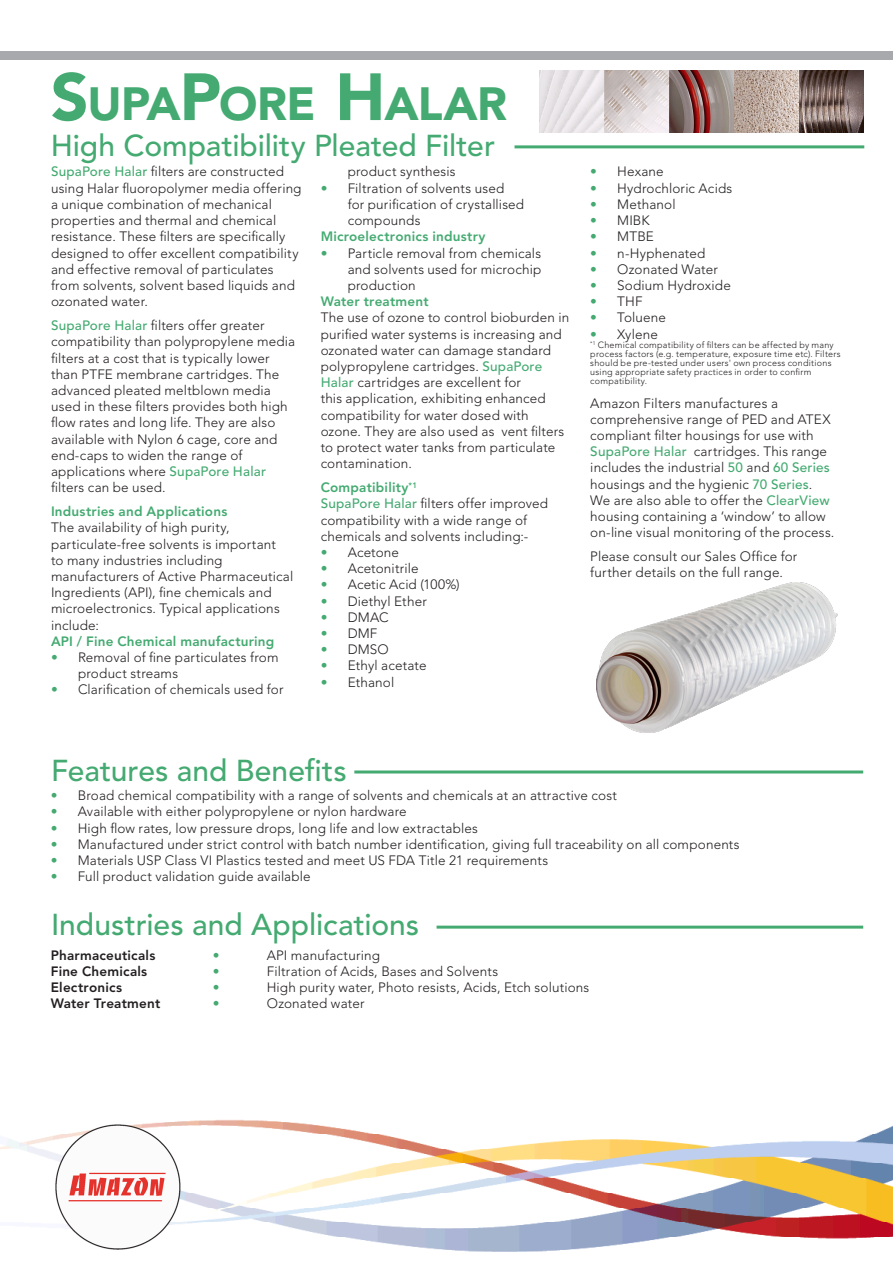
<style>
.page{position:relative;width:893px;height:1263px;background:#fff}
.page>*{position:absolute;margin:0;border:0;box-sizing:border-box;transform-origin:0 0}
.t1{font:900 46.2px "Avenir LT Std";letter-spacing:-.015em;color:#44aa71}
.t2{font:500 30px "Avenir LT Std";color:#44aa71}
.t3{font:300 13.5px/16.2px "Avenir LT Std";letter-spacing:.01em;color:#231f20}
.t4{font:800 13.5px "Avenir LT Std";letter-spacing:.015em;color:#44aa71}
.t5{font:800 13.5px "Avenir LT Std";letter-spacing:.015em;color:#231f20}
.t6{font:300 13.5px "Avenir LT Std";color:#44aa71}
.t7{font:300 9px/9px "Avenir LT Std";letter-spacing:.025em;color:#231f20}
.s1{font-size:66px}
.s2{font-weight:500;color:#44aa71}
.s3{color:#44aa71}
</style>
<div class="page">
<img style="left:0;top:1120px;width:893px;height:132px">
<img style="left:54px;top:1123px;width:127px;height:127px">
<div style="left:0;top:51px;width:893px;height:9px;background:#a8a9ad"></div>
<img style="left:540px;top:70px;width:324px;height:62px">
<hr style="left:437px;top:926px;width:426px;height:3px;background:#44aa71">
<hr style="left:354px;top:770px;width:509px;height:3px;background:#44aa71">
<hr style="left:514px;top:145px;width:350px;height:3px;background:#44aa71">
<img style="left:596px;top:583px;width:241px;height:149px">
<p class="t1" style="left:51px;top:76px;width:458px"><span class="s1">S</span>UPA<span class="s1">P</span>ORE <span class="s1">H</span>ALAR</p>
<p class="t2" style="left:51px;top:128px;width:446px">High Compatibility Pleated Filter</p>
<p class="t3" style="left:51px;top:164px;width:252px"><span class="s2">SupaPore Halar</span> filters are constructed using Halar fluoropolymer media offering a unique combination of mechanical properties and thermal and chemical resistance. These filters are specifically designed to offer excellent compatibility and effective removal of particulates from solvents, solvent based liquids and ozonated water.</p>
<p class="t3" style="left:51px;top:317px;width:246px"><span class="s2">SupaPore Halar</span> filters offer greater compatibility than polypropylene media filters at a cost that is typically lower than PTFE membrane cartridges. The advanced pleated meltblown media used in these filters provides both high flow rates and long life. They are also available with Nylon 6 cage, core and end-caps to widen the range of</p>
<p class="t3" style="left:51px;top:463px;width:216px">applications where <span class="s2">SupaPore Halar </span>filters can be used.</p>
<p class="t4" style="left:51px;top:503px;width:178px">Industries and Applications</p>
<p class="t3" style="left:51px;top:520px;width:244px">The availability of high purity, particulate-free solvents is important<br>to many industries including manufacturers of Active Pharmaceutical Ingredients (API), fine chemicals and microelectronics. Typical applications include:</p>
<p class="t4" style="left:51px;top:633px;width:225px">API / Fine Chemical manufacturing</p>
<p class="t3" style="left:78px;top:649px;width:202px;text-indent:-27px"><span class="s3">•</span> Removal of fine particulates from product streams</p>
<p class="t3" style="left:51px;top:682px;width:234px"><span class="s3">•</span> Clarification of chemicals used for</p>
<p class="t3" style="left:348px;top:164px;width:109px">product synthesis</p>
<p class="t3" style="left:348px;top:180px;width:178px;text-indent:-27px"><span class="s3">•</span> Filtration of solvents used for purification of crystallised compounds</p>
<p class="t4" style="left:321px;top:229px;width:166px">Microelectronics industry</p>
<p class="t3" style="left:348px;top:245px;width:195px;text-align:justify;text-indent:-27px"><span class="s3">•</span> Particle removal from chemicals and solvents used for microchip production</p>
<p class="t4" style="left:321px;top:293px;width:110px">Water treatment</p>
<p class="t3" style="left:321px;top:310px;width:250px">The use of ozone to control bioburden in purified water systems is increasing and ozonated water can damage standard polypropylene cartridges. <span class="s2">SupaPore Halar</span> cartridges are excellent for<br>this application, exhibiting enhanced compatibility for water dosed with ozone. They are also used as vent filters to protect water tanks from particulate contamination.</p>
<p class="t4" style="left:321px;top:479px;width:98px">Compatibility<sup>*1</sup></p>
<p class="t3" style="left:321px;top:496px;width:229px"><span class="s2">SupaPore Halar</span> filters offer improved compatibility with a wide range of chemicals and solvents including:-</p>
<p class="t3" style="left:321px;top:544px;width:80px"><span class="s3">•</span> Acetone</p>
<p class="t3" style="left:321px;top:560px;width:99px"><span class="s3">•</span> Acetonitrile</p>
<p class="t3" style="left:321px;top:577px;width:141px"><span class="s3">•</span> Acetic Acid (100%)</p>
<p class="t3" style="left:321px;top:593px;width:108px"><span class="s3">•</span> Diethyl Ether</p>
<p class="t3" style="left:321px;top:609px;width:69px"><span class="s3">•</span> DMAC</p>
<p class="t3" style="left:321px;top:625px;width:58px"><span class="s3">•</span> DMF</p>
<p class="t3" style="left:321px;top:641px;width:70px"><span class="s3">•</span> DMSO</p>
<p class="t3" style="left:321px;top:658px;width:107px"><span class="s3">•</span> Ethyl acetate</p>
<p class="t3" style="left:321px;top:674px;width:75px"><span class="s3">•</span> Ethanol</p>
<p class="t3" style="left:590px;top:164px;width:75px"><span class="s3">•</span> Hexane</p>
<p class="t3" style="left:590px;top:180px;width:144px"><span class="s3">•</span> Hydrochloric Acids</p>
<p class="t3" style="left:590px;top:196px;width:87px"><span class="s3">•</span> Methanol</p>
<p class="t3" style="left:590px;top:212px;width:61px"><span class="s3">•</span> MIBK</p>
<p class="t3" style="left:590px;top:229px;width:65px"><span class="s3">•</span> MTBE</p>
<p class="t3" style="left:590px;top:245px;width:117px"><span class="s3">•</span> n-Hyphenated</p>
<p class="t3" style="left:590px;top:261px;width:129px"><span class="s3">•</span> Ozonated Water</p>
<p class="t3" style="left:590px;top:277px;width:142px"><span class="s3">•</span> Sodium Hydroxide</p>
<p class="t3" style="left:590px;top:293px;width:54px"><span class="s3">•</span> THF</p>
<p class="t3" style="left:590px;top:310px;width:77px"><span class="s3">•</span> Toluene</p>
<p class="t3" style="left:590px;top:326px;width:69px"><span class="s3">•</span> Xylene</p>
<p class="t7" style="left:590px;top:340px;width:252px"><sup>*1</sup> Chemical compatibility of filters can be affected by many process factors (e.g. temperature, exposure time etc). Filters should be pre-tested under users' own process conditions using appropriate safety practices in order to confirm compatibility.</p>
<p class="t3" style="left:590px;top:395px;width:246px">Amazon Filters manufactures a comprehensive range of PED and ATEX compliant filter housings for use with <span class="s2">SupaPore Halar</span> cartridges. This range includes the industrial <span class="s2">50</span> and <span class="s2">60 Series </span>housings and the hygienic <span class="s2">70 Series</span>.<br>We are also able to offer the <span class="s2">ClearView </span>housing containing a ‘window’ to allow on-line visual monitoring of the process.</p>
<p class="t3" style="left:590px;top:548px;width:209px">Please consult our Sales Office for further details on the full range.</p>
<p class="t2" style="left:51px;top:753px;width:297px">Features and Benefits</p>
<p class="t3" style="left:51px;top:787px;width:568px"><span class="s3">•</span> Broad chemical compatibility with a range of solvents and chemicals at an attractive cost</p>
<p class="t3" style="left:51px;top:804px;width:357px"><span class="s3">•</span> Available with either polypropylene or nylon hardware</p>
<p class="t3" style="left:51px;top:820px;width:429px"><span class="s3">•</span> High flow rates, low pressure drops, long life and low extractables</p>
<p class="t3" style="left:51px;top:836px;width:690px"><span class="s3">•</span> Manufactured under strict control with batch number identification, giving full traceability on all components</p>
<p class="t3" style="left:51px;top:852px;width:499px"><span class="s3">•</span> Materials USP Class VI Plastics tested and meet US FDA Title 21 requirements</p>
<p class="t3" style="left:51px;top:868px;width:261px"><span class="s3">•</span> Full product validation guide available</p>
<p class="t2" style="left:51px;top:907px;width:370px">Industries and Applications</p>
<p class="t5" style="left:51px;top:947px;width:106px">Pharmaceuticals</p>
<p class="t6" style="left:213px;top:947px;width:8px">•</p>
<p class="t3" style="left:267px;top:947px;width:115px">API manufacturing</p>
<p class="t5" style="left:51px;top:963px;width:98px">Fine Chemicals</p>
<p class="t6" style="left:213px;top:963px;width:8px">•</p>
<p class="t3" style="left:267px;top:963px;width:233px">Filtration of Acids, Bases and Solvents</p>
<p class="t5" style="left:51px;top:979px;width:73px">Electronics</p>
<p class="t6" style="left:213px;top:979px;width:8px">•</p>
<p class="t3" style="left:267px;top:979px;width:324px">High purity water, Photo resists, Acids, Etch solutions</p>
<p class="t5" style="left:51px;top:995px;width:111px">Water Treatment</p>
<p class="t6" style="left:213px;top:995px;width:8px">•</p>
<p class="t3" style="left:267px;top:995px;width:99px">Ozonated water</p>
</div>
